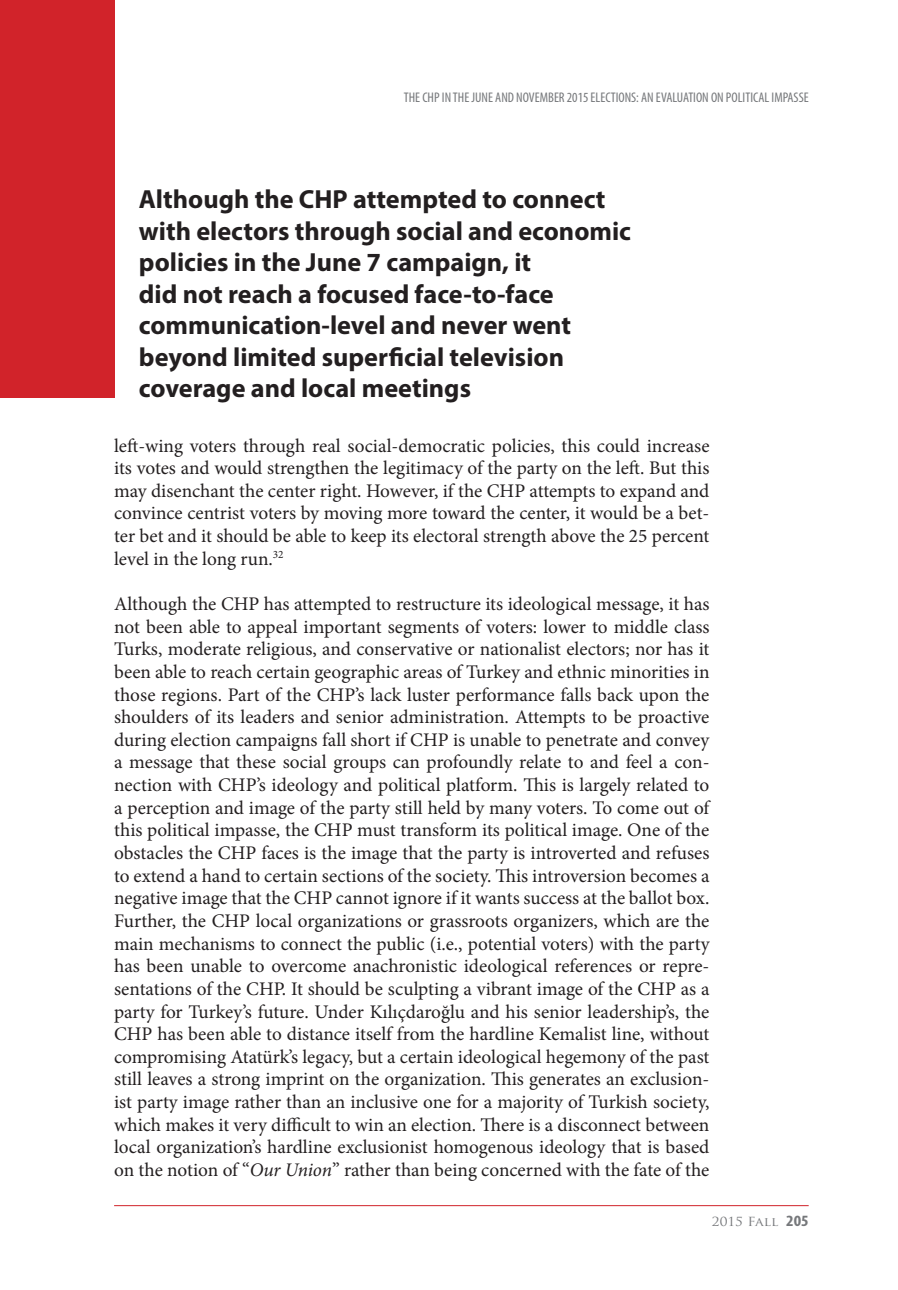
<style>
.page{position:relative;width:898px;height:1290px;background:#fff}
.page>*{position:absolute;margin:0;border:0;box-sizing:border-box;transform-origin:0 0}
.t1{font:700 26.25px/31.5px "Myriad Pro";color:#231f20}
.t2{font:19.25px/22.6px "Minion Pro";color:#231f20;text-align:justify}
.t3{font:condensed 14px "Myriad Pro";color:#76787b}
.t4{font:12.25px "Trajan Pro";color:#76787b;scale:1.11 1}
.s1{font-style:italic}
.s2{font-family:"Myriad Pro";font-weight:700;font-stretch:condensed;font-size:15.75px}
</style>
<div class="page">
<hr style="left:114px;top:1205px;width:695px;height:1px;background:#d1232a">
<div style="left:0;top:0;width:114px;height:398px;background:#d1232a"></div>
<p class="t3" style="left:404px;top:89px;width:406px">THE CHP IN THE JUNE AND NOVEMBER 2015 ELECTIONS: AN EVALUATION ON POLITICAL IMPASSE</p>
<p class="t1" style="left:139px;top:183px;width:494px">Although the CHP attempted to connect with electors through social and economic policies in the June 7 campaign, it<br>did not reach a focused face-to-face communication-level and never went beyond limited superficial television coverage and local meetings</p>
<p class="t2" style="left:114px;top:434px;width:597px">left-wing voters through real social-democratic policies, this could increase its votes and would strengthen the legitimacy of the party on the left. But this may disenchant the center right. However, if the CHP attempts to expand and convince centrist voters by moving more toward the center, it would be a bet&shy;ter bet and it should be able to keep its electoral strength above the 25 percent level in the long run.<sup>32</sup></p>
<p class="t2" style="left:114px;top:592px;width:597px">Although the CHP has attempted to restructure its ideological message, it has not been able to appeal important segments of voters: lower to middle class Turks, moderate religious, and conservative or nationalist electors; nor has it been able to reach certain geographic areas of Turkey and ethnic minorities in those regions. Part of the CHP’s lack luster performance falls back upon the shoulders of its leaders and senior administration. Attempts to be proactive during election campaigns fall short if CHP is unable to penetrate and convey a message that these social groups can profoundly relate to and feel a con&shy;nection with CHP’s ideology and political platform. This is largely related to a perception and image of the party still held by many voters. To come out of this political impasse, the CHP must transform its political image. One of the obstacles the CHP faces is the image that the party is introverted and refuses to extend a hand to certain sections of the society. This introversion becomes a negative image that the CHP cannot ignore if it wants success at the ballot box.<br>Further, the CHP local organizations or grassroots organizers, which are the main mechanisms to connect the public (i.e., potential voters) with the party has been unable to overcome anachronistic ideological references or repre&shy;sentations of the CHP. It should be sculpting a vibrant image of the CHP as a party for Turkey’s future. Under Kılıçdaroğlu and his senior leadership’s, the CHP has been able to distance itself from the hardline Kemalist line, without compromising Atatürk’s legacy, but a certain ideological hegemony of the past still leaves a strong imprint on the organization. This generates an exclusion&shy;ist party image rather than an inclusive one for a majority of Turkish society, which makes it very difficult to win an election. There is a disconnect between local organization’s hardline exclusionist homogenous ideology that is based on the notion of “<span class="s1">Our Union</span>” rather than being concerned with the fate of the</p>
<p class="t4" style="left:712px;top:1213px;width:89px">2015 Fall <span class="s2">205</span></p>
</div>
